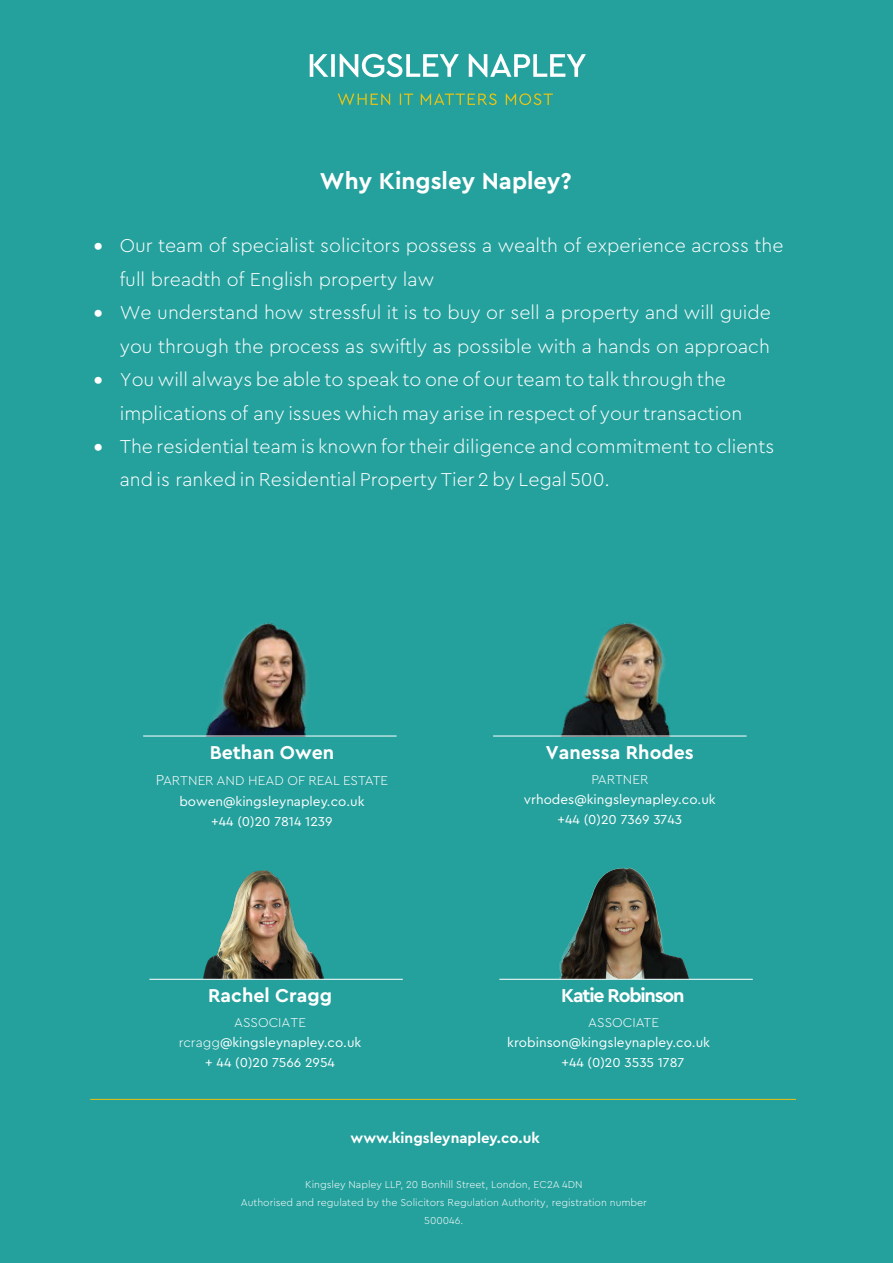
<style>
.page{position:relative;width:893px;height:1263px;background:#25a19d}
.page>*{position:absolute;margin:0;border:0;box-sizing:border-box;transform-origin:0 0}
.t1{font:700 24px "Cera Pro";color:#fff}
.t2{font:300 19.5px/33.5px "Cera Pro";color:#fff}
.t3{font:700 19.5px "Cera Pro";color:#fff}
.t4{font:700 19.5px "Cera Pro";letter-spacing:-.06em;color:#fff}
.t5{font:700 15px "Cera Pro";color:#fff}
.t6{font:13.5px/20.2px "Cera Pro";color:#fff;text-align:center}
.t7{font:300 13.5px "Cera Pro";color:#fff}
.t8{font:300 10.5px/18px "Cera Pro";color:#fff;text-align:center}
.s1{font-weight:300;font-size:15px}
.s2{font-weight:300}
</style>
<div class="page">
<img style="left:204px;top:623px;width:132px;height:113px">
<img style="left:554px;top:622px;width:132px;height:114px">
<img style="left:203px;top:870px;width:121px;height:108px">
<img style="left:560px;top:867px;width:129px;height:111px">
<svg style="left:310px;top:54px;width:276px;height:23px"></svg>
<svg style="left:338px;top:93px;width:215px;height:12px"></svg>
<hr style="left:143px;top:736px;width:254px;height:1px;background:#fff">
<hr style="left:149px;top:979px;width:254px;height:1px;background:#fff">
<hr style="left:493px;top:736px;width:254px;height:1px;background:#fff">
<hr style="left:499px;top:979px;width:254px;height:1px;background:#fff">
<hr style="left:90px;top:1099px;width:706px;height:1px;background:#e6c213">
<p class="t1" style="left:320px;top:165px;width:253px">Why Kingsley Napley?</p>
<p class="t2" style="left:120px;top:228px;width:665px;text-indent:-26px">• Our team of specialist solicitors possess a wealth of experience across the full breadth of English property law</p>
<p class="t2" style="left:94px;top:295px;width:679px;text-align:right">• We understand how stressful it is to buy or sell a property and will guide you through the process as swiftly as possible with a hands on approach</p>
<p class="t2" style="left:120px;top:362px;width:624px;text-indent:-26px">• You will always be able to speak to one of our team to talk through the implications of any issues which may arise in respect of your transaction</p>
<p class="t2" style="left:120px;top:429px;width:656px;text-indent:-26px">• The residential team is known for their diligence and commitment to clients and is ranked in Residential Property Tier 2 by Legal 500.</p>
<p class="t3" style="left:210px;top:739px;width:126px">Bethan Owen</p>
<p class="t6" style="left:156px;top:770px;width:234px"><span class="s1">P</span><span class="s2">ARTNER AND HEAD OF REAL ESTATE </span>bowen@kingsleynapley.co.uk<br>+44 (0)20 7814 1239</p>
<p class="t3" style="left:208px;top:982px;width:125px">Rachel Cragg</p>
<p class="t6" style="left:179px;top:1011px;width:184px"><span class="s2">ASSOCIATE rcragg</span>@kingsleynapley.co.uk + 44 (0)20 7566 2954</p>
<p class="t3" style="left:546px;top:739px;width:149px">Vanessa Rhodes</p>
<p class="t7" style="left:591px;top:770px;width:58px">PARTNER</p>
<p class="t6" style="left:524px;top:789px;width:193px">vrhodes@kingsleynapley.co.uk +44 (0)20 7369 3743</p>
<p class="t4" style="left:561px;top:982px;width:125px">Katie Robinson</p>
<p class="t7" style="left:588px;top:1013px;width:72px">ASSOCIATE</p>
<p class="t6" style="left:561px;top:1032px;width:150px;text-align:left;text-indent:-54px">krobinson@kingsleynapley.co.uk +44 (0)20 3535 1787</p>
<p class="t5" style="left:350px;top:1128px;width:191px">www.kingsleynapley.co.uk</p>
<p class="t8" style="left:241px;top:1175px;width:408px">Kingsley Napley LLP, 20 Bonhill Street, London, EC2A 4DN<br>Authorised and regulated by the Solicitors Regulation Authority, registration number<br>500046.</p>
</div>
